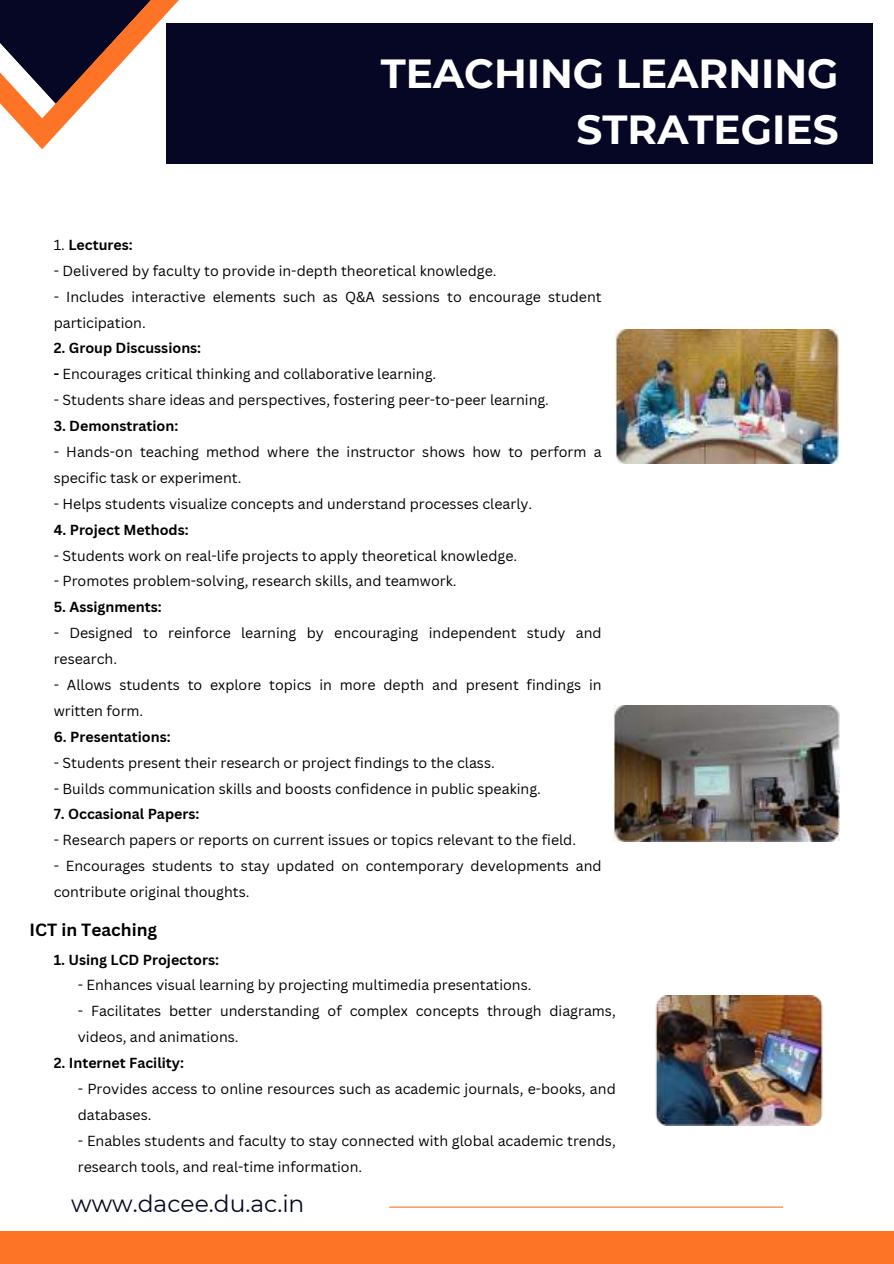
<style>
.page{position:relative;width:894px;height:1264px;background:#fff}
.page>*{position:absolute;margin:0;border:0;box-sizing:border-box;transform-origin:0 0}
.t1{font:700 40.5px/56.2px "Montserrat";color:#fff;text-align:right}
.t2{font:23.4px "Montserrat";color:#060724}
.t3{font:700 17.25px "Canva Sans";color:#000}
.t4{font:14.25px/25.8px "Canva Sans";color:#000}
.t5{font:700 14.25px "Canva Sans";color:#000}
.s1{font-weight:400}
.s2{font-weight:700}
.s3{font-weight:400;color:#fff}
</style>
<div class="page">
<div style="left:166px;top:23px;width:706px;height:140px;background:#060724"></div>
<div style="left:0;top:1230px;width:893px;height:33px;background:#fe7426"></div>
<svg style="left:0;top:0;width:179px;height:149px"></svg>
<hr style="left:389px;top:1206px;width:393px;height:1px;background:#fe7426">
<img style="left:615px;top:329px;width:223px;height:134px">
<img style="left:655px;top:995px;width:167px;height:130px">
<img style="left:613px;top:705px;width:225px;height:136px">
<h1 class="t1" style="left:381px;top:45px;width:459px">TEACHING LEARNING<br>STRATEGIES</h1>
<p class="t5" style="left:54px;top:235px;width:81px"><span class="s1">1.</span> Lectures:</p>
<p class="t4" style="left:54px;top:257px;width:444px">- Delivered by faculty to provide in-depth theoretical knowledge.</p>
<p class="t4" style="left:54px;top:283px;width:549px">- Includes interactive elements such as Q&amp;A sessions to encourage student participation.</p>
<p class="t5" style="left:54px;top:338px;width:149px">2. Group Discussions:</p>
<p class="t4" style="left:54px;top:361px;width:384px"><span class="s2">-</span> Encourages critical thinking and collaborative learning.</p>
<p class="t4" style="left:54px;top:387px;width:496px">- Students share ideas and perspectives, fostering peer-to-peer learning.</p>
<p class="t5" style="left:54px;top:416px;width:126px">3. Demonstration:</p>
<p class="t4" style="left:54px;top:438px;width:549px">- Hands-on teaching method where the instructor shows how to perform a specific task or experiment.</p>
<p class="t4" style="left:54px;top:490px;width:480px">- Helps students visualize concepts and understand processes clearly.</p>
<p class="t5" style="left:54px;top:519px;width:136px">4. Project Methods:</p>
<p class="t4" style="left:54px;top:542px;width:465px">- Students work on real-life projects to apply theoretical knowledge.</p>
<p class="t4" style="left:54px;top:568px;width:404px">- Promotes problem-solving, research skills, and teamwork.</p>
<p class="t5" style="left:54px;top:597px;width:109px">5. Assignments:</p>
<p class="t4" style="left:54px;top:619px;width:549px">- Designed to reinforce learning by encouraging independent study and research.</p>
<p class="t4" style="left:54px;top:671px;width:549px">- Allows students to explore topics in more depth and present findings in written form.</p>
<p class="t5" style="left:54px;top:726px;width:118px">6. Presentations:</p>
<p class="t4" style="left:54px;top:749px;width:442px">- Students present their research or project findings to the class.</p>
<p class="t4" style="left:54px;top:775px;width:488px">- Builds communication skills and boosts confidence in public speaking.</p>
<p class="t5" style="left:54px;top:804px;width:147px">7. Occasional Papers:</p>
<p class="t4" style="left:54px;top:826px;width:524px">- Research papers or reports on current issues or topics relevant to the field.</p>
<p class="t4" style="left:54px;top:852px;width:549px">- Encourages students to stay updated on contemporary developments and contribute original thoughts.</p>
<p class="t3" style="left:30px;top:918px;width:129px">ICT in Teaching</p>
<p class="t5" style="left:41px;top:949px;width:179px"><span class="s3">1.</span>1. Using LCD Projectors:</p>
<p class="t4" style="left:78px;top:972px;width:455px">- Enhances visual learning by projecting multimedia presentations.</p>
<p class="t4" style="left:78px;top:997px;width:539px">- Facilitates better understanding of complex concepts through diagrams,</p>
<p class="t4" style="left:78px;top:1023px;width:162px">videos, and animations.</p>
<p class="t5" style="left:41px;top:1052px;width:145px"><span class="s3">2.</span>2. Internet Facility:</p>
<p class="t4" style="left:78px;top:1075px;width:539px">- Provides access to online resources such as academic journals, e-books, and databases.</p>
<p class="t4" style="left:78px;top:1127px;width:539px">- Enables students and faculty to stay connected with global academic trends, research tools, and real-time information.</p>
<h2 class="t2" style="left:71px;top:1189px;width:235px">www.dacee.du.ac.in</h2>
</div>
